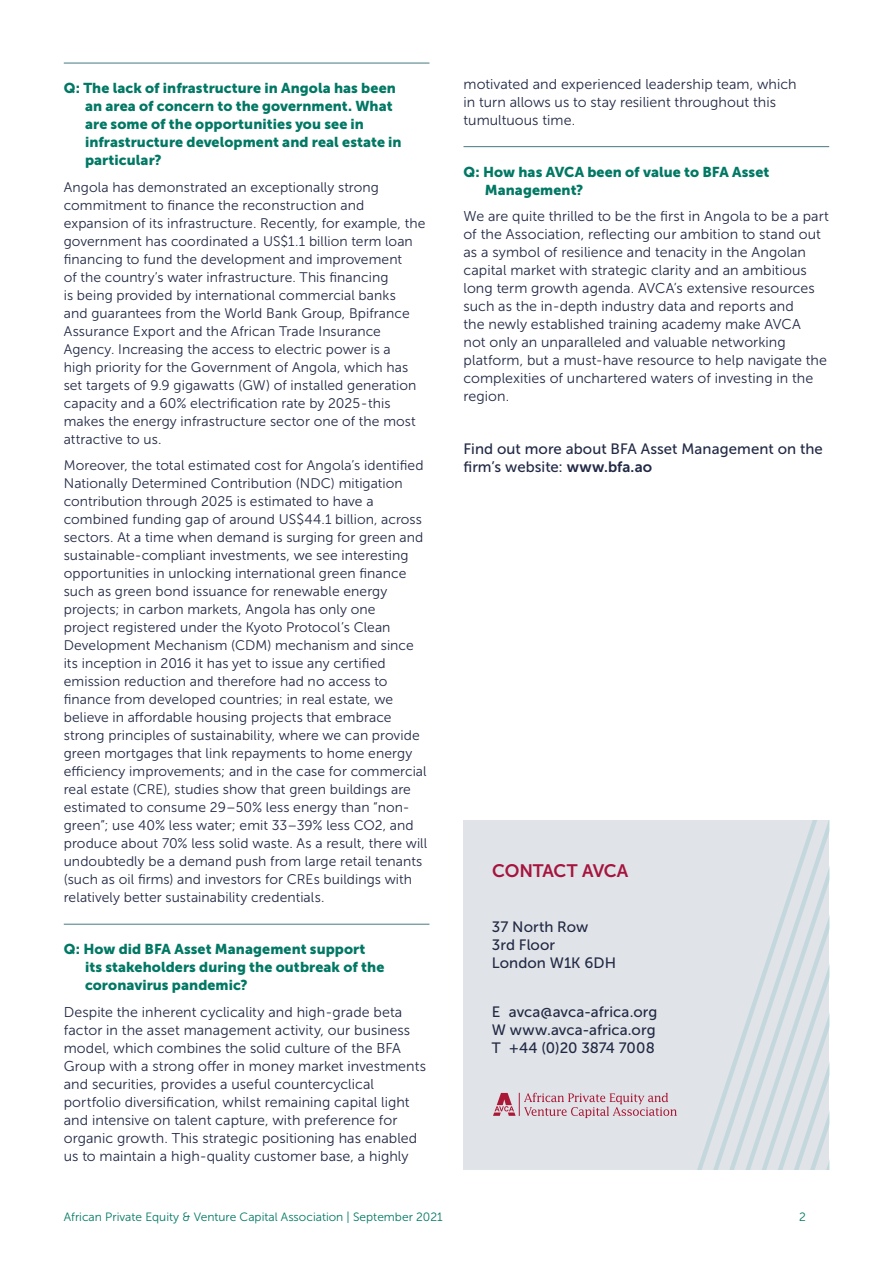
<style>
.page{position:relative;width:893px;height:1263px;background:#fff}
.page>*{position:absolute;margin:0;border:0;box-sizing:border-box;transform-origin:0 0}
.t1{font:18px "Museo Sans 700";letter-spacing:-.025em;color:#a6143e}
.t2{font:15px/18px "Museo Sans 500";letter-spacing:.005em;color:#222944}
.t3{font:14.25px/18px "Museo Sans 300";letter-spacing:.005em;color:#222944}
.t4{font:14.25px/18px "Museo Sans 900";letter-spacing:.005em;color:#007864}
.t5{font:13.8px/18px "Museo Sans 300";letter-spacing:.005em;color:#222944}
.t6{font:12px "Museo Sans 300";color:#007864}
.s1{font-family:"Museo Sans 700"}
</style>
<div class="page">
<hr style="left:64px;top:63px;width:365px;height:1px;background:#457b7d">
<hr style="left:64px;top:924px;width:365px;height:1px;background:#457b7d">
<hr style="left:463px;top:146px;width:366px;height:1px;background:#457b7d">
<div style="left:463px;top:820px;width:366px;height:349px;background:#e0e4e8"></div>
<svg style="left:711px;top:820px;width:118px;height:349px"></svg>
<svg style="left:493px;top:1093px;width:184px;height:25px"></svg>
<p class="t4" style="left:85px;top:79px;width:318px;text-indent:-21px">Q: The lack of infrastructure in Angola has been an area of concern to the government. What are some of the opportunities you see in infrastructure development and real estate in particular?</p>
<p class="t5" style="left:64px;top:178px;width:363px">Angola has demonstrated an exceptionally strong commitment to finance the reconstruction and expansion of its infrastructure. Recently, for example, the government has coordinated a US$1.1 billion term loan financing to fund the development and improvement<br>of the country’s water infrastructure. This financing<br>is being provided by international commercial banks<br>and guarantees from the World Bank Group, Bpifrance Assurance Export and the African Trade Insurance Agency. Increasing the access to electric power is a<br>high priority for the Government of Angola, which has set targets of 9.9 gigawatts (GW) of installed generation capacity and a 60% electrification rate by 2025-this makes the energy infrastructure sector one of the most attractive to us.</p>
<p class="t5" style="left:64px;top:456px;width:365px">Moreover, the total estimated cost for Angola’s identified Nationally Determined Contribution (NDC) mitigation contribution through 2025 is estimated to have a combined funding gap of around US$44.1 billion, across sectors. At a time when demand is surging for green and sustainable-compliant investments, we see interesting opportunities in unlocking international green finance such as green bond issuance for renewable energy projects; in carbon markets, Angola has only one<br>project registered under the Kyoto Protocol’s Clean Development Mechanism (CDM) mechanism and since its inception in 2016 it has yet to issue any certified emission reduction and therefore had no access to finance from developed countries; in real estate, we believe in affordable housing projects that embrace strong principles of sustainability, where we can provide green mortgages that link repayments to home energy efficiency improvements; and in the case for commercial real estate (CRE), studies show that green buildings are estimated to consume 29–50% less energy than “non&shy;green”; use 40% less water; emit 33–39% less CO2, and produce about 70% less solid waste. As a result, there will undoubtedly be a demand push from large retail tenants (such as oil firms) and investors for CREs buildings with relatively better sustainability credentials.</p>
<p class="t4" style="left:85px;top:940px;width:301px;text-indent:-21px">Q: How did BFA Asset Management support its stakeholders during the outbreak of the coronavirus pandemic?</p>
<p class="t3" style="left:64px;top:1003px;width:364px">Despite the inherent cyclicality and high-grade beta factor in the asset management activity, our business model, which combines the solid culture of the BFA Group with a strong offer in money market investments and securities, provides a useful countercyclical portfolio diversification, whilst remaining capital light and intensive on talent capture, with preference for organic growth. This strategic positioning has enabled us to maintain a high-quality customer base, a highly</p>
<p class="t3" style="left:463px;top:75px;width:335px">motivated and experienced leadership team, which in turn allows us to stay resilient throughout this tumultuous time.</p>
<p class="t4" style="left:485px;top:163px;width:286px;text-indent:-21px">Q: How has AVCA been of value to BFA Asset<br>Management?</p>
<p class="t3" style="left:463px;top:207px;width:367px">We are quite thrilled to be the first in Angola to be a part of the Association, reflecting our ambition to stand out as a symbol of resilience and tenacity in the Angolan capital market with strategic clarity and an ambitious long term growth agenda. AVCA’s extensive resources such as the in-depth industry data and reports and<br>the newly established training academy make AVCA<br>not only an unparalleled and valuable networking platform, but a must-have resource to help navigate the complexities of unchartered waters of investing in the region.</p>
<p class="t2" style="left:463px;top:440px;width:361px">Find out more about BFA Asset Management on the firm’s website: <span class="s1">www.bfa.ao</span></p>
<h1 class="t1" style="left:492px;top:861px;width:138px">CONTACT AVCA</h1>
<p class="t2" style="left:492px;top:918px;width:126px">37 North Row<br>3rd Floor<br>London W1K 6DH</p>
<p class="t2" style="left:492px;top:1002px;width:167px;text-align:justify">E avca@avca-africa.org W www.avca-africa.org T +44 (0)20 3874 7008</p>
<p class="t6" style="left:64px;top:1210px;width:381px">African Private Equity &amp; Venture Capital Association | September 2021</p>
<p class="t6" style="left:799px;top:1210px;width:8px">2</p>
</div>
